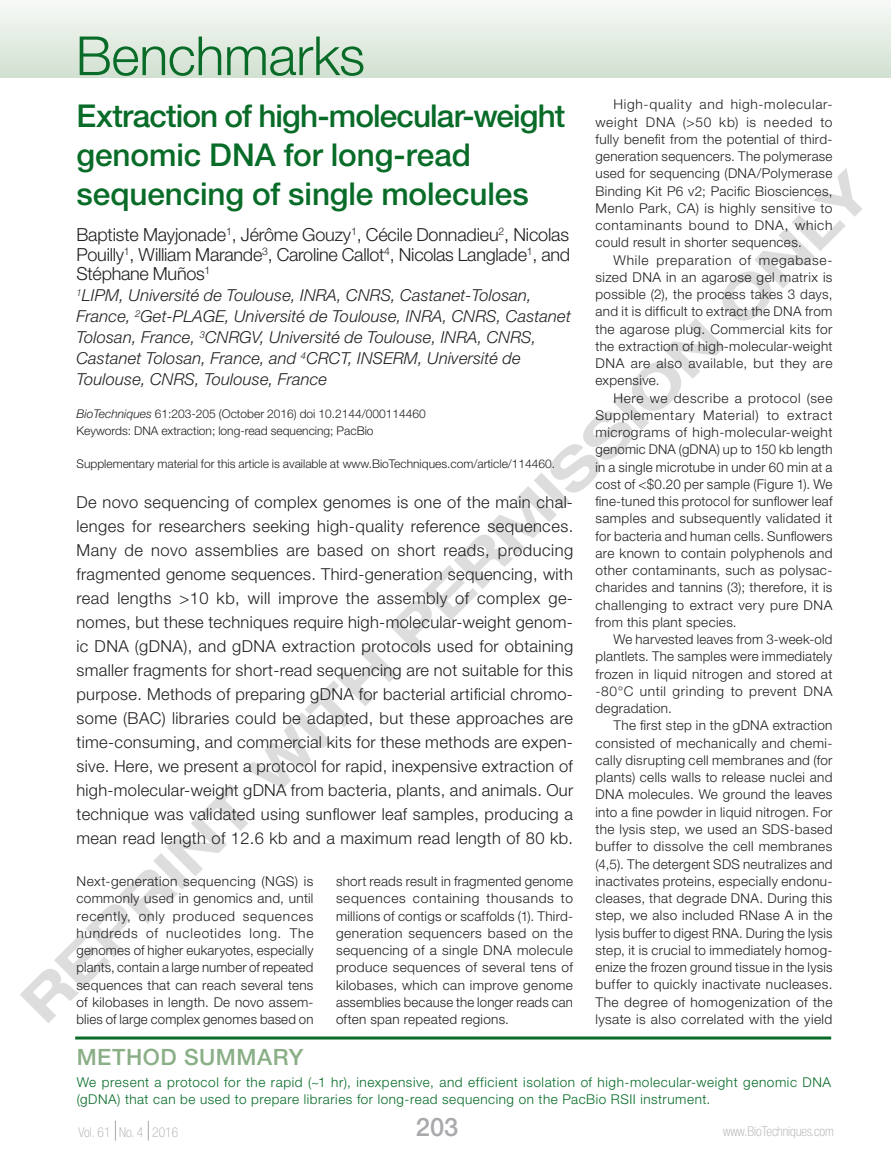
<style>
.page{position:relative;width:891px;height:1168px;background:#fff}
.page>*{position:absolute;margin:0;border:0;box-sizing:border-box;transform-origin:0 0}
.t1{font:700 expanded 57px "Helvetica Neue LT Std";color:#231f20}
.Redesign__Feature_s{font:300 54px "Helvetica Neue LT Std";letter-spacing:-.005em;color:#086c28}
.Redesign__Title{font:500 31.5px/39px "Helvetica Neue LT Std";letter-spacing:-.005em;color:#086c28}
.t2{font:500 25.5px "Helvetica Neue LT Std";color:#a8a9ad}
.Redesign__Feature_h{font:500 22.5px "Helvetica Neue LT Std";letter-spacing:.025em;color:#8aaf87}
.Redesign__Authors{font:300 18px/19.5px "Helvetica Neue LT Std";letter-spacing:-.015em;color:#231f20;text-align:justify}
.Redesign__Abstract{font:300 16.5px/24px "Helvetica Neue LT Std";letter-spacing:.02em;color:#231f20;text-align:justify}
.Redesign__Affiliati{font:italic 300 16.5px/21px "Helvetica Neue LT Std";letter-spacing:.01em;color:#231f20}
.Redesign__body_text{font:300 13.5px/17.2px "Helvetica Neue LT Std";letter-spacing:.025em;color:#231f20;text-align:justify}
.Redesign__body_text-2{font:300 13.5px/17.2px "Helvetica Neue LT Std";letter-spacing:.04em;color:#086c28}
.t3{font:100 condensed 13.5px "Helvetica Neue LT Std";color:#a8a9ad}
.Redesign__doi{font:300 12px/16.5px "Helvetica Neue LT Std";color:#231f20}
.s1{font-style:inherit}
.s2{font-style:italic}
.s3{color:#fff}
</style>
<div class="page">
<svg style="left:148px;top:1120px;width:1px;height:20px"></svg>
<svg style="left:115px;top:1120px;width:1px;height:20px"></svg>
<div style="left:0;top:0;width:891px;height:78px;background:linear-gradient(to bottom,#f7faf7,#d2e0d1)"></div>
<hr style="left:75px;top:1036px;width:756px;height:3px;background:#086c28">
<p class="Redesign__Feature_s" style="left:76px;top:23px;width:291px">Benchmarks</p>
<p class="Redesign__body_text" style="left:596px;top:96px;width:239px;text-indent:18px">High-quality and high-molecular&shy;weight DNA (&gt;50 kb) is needed to fully benefit from the potential of third&shy;generation sequencers. The polymerase used for sequencing (DNA/Polymerase Binding Kit P6 v2; Pacific Biosciences, Menlo Park, CA) is highly sensitive to contaminants bound to DNA, which could result in shorter sequences.</p>
<p class="Redesign__body_text" style="left:596px;top:251px;width:239px;text-indent:18px">While preparation of megabase&shy;sized DNA in an agarose gel matrix is possible (2), the process takes 3 days, and it is difficult to extract the DNA from the agarose plug. Commercial kits for the extraction of high-molecular-weight DNA are also available, but they are expensive.</p>
<p class="Redesign__body_text" style="left:596px;top:389px;width:239px;text-indent:18px">Here we describe a protocol (see Supplementary Material) to extract micrograms of high-molecular-weight genomic DNA (gDNA) up to 150 kb length in a single microtube in under 60 min at a cost of &lt;$0.20 per sample (Figure 1). We fine-tuned this protocol for sunflower leaf samples and subsequently validated it for bacteria and human cells. Sunflowers are known to contain polyphenols and other contaminants, such as polysac&shy;charides and tannins (3); therefore, it is challenging to extract very pure DNA from this plant species.</p>
<p class="Redesign__body_text" style="left:596px;top:630px;width:239px;text-indent:18px">We harvested leaves from 3-week-old plantlets. The samples were immediately frozen in liquid nitrogen and stored at -80°C until grinding to prevent DNA degradation.</p>
<p class="Redesign__body_text" style="left:596px;top:717px;width:239px;text-indent:18px">The first step in the gDNA extraction consisted of mechanically and chemi&shy;cally disrupting cell membranes and (for plants) cells walls to release nuclei and DNA molecules. We ground the leaves into a fine powder in liquid nitrogen. For the lysis step, we used an <span class="s1">SD</span>S-based buffer to dissolve the cell membranes (4,5). The detergent SDS neutralizes and inactivates proteins, especially endonu&shy;cleases, that degrade DNA. During this step, we also included RNase A in the lysis buffer to digest RNA. During the lysis step, it is crucial to immediately homog&shy;enize the frozen ground tissue in the lysis buffer to quickly inactivate nucleases.<br>The degree of homogenization of the lysate is also correlated with the yield</p>
<p class="Redesign__Title" style="left:76px;top:96px;width:490px">Extraction of high-molecular-weight genomic DNA for long-read sequencing of single molecules</p>
<p class="Redesign__Authors" style="left:76px;top:224px;width:495px">Baptiste Mayjonade<sup>1</sup>, Jérôme Gouzy<sup>1</sup>, Cécile Donnadieu<sup>2</sup>, Nicolas Pouilly<sup>1</sup>, William Marande<sup>3</sup>, Caroline Callot<sup>4</sup>, Nicolas Langlade<sup>1</sup>, and Stéphane Muños<sup>1</sup></p>
<p class="Redesign__Affiliati" style="left:76px;top:284px;width:496px"><sup>1</sup>LIPM, Université de Toulouse, INRA, CNRS, Castanet-Tolosan, France, <sup>2</sup>Get-PLAGE, Université de Toulouse, INRA, CNRS, Castanet Tolosan, France, <sup>3</sup>CNRGV, Université de Toulouse, INRA, CNRS, Castanet Tolosan, France, and <sup>4</sup>CRCT, INSERM, Université de Toulouse, CNRS, Toulouse, France</p>
<p class="Redesign__doi" style="left:76px;top:405px;width:351px"><span class="s2">BioTechniques</span> 61:203-205 (October 2016) doi 10.2144/000114460<br>Keywords: DNA extraction; long-read sequencing; PacBio</p>
<p class="Redesign__doi" style="left:76px;top:455px;width:480px">Supplementary material for this article is available at www.BioTechniques.com/article/114460.</p>
<p class="Redesign__Abstract" style="left:76px;top:490px;width:498px">De novo sequencing of complex genomes is one of the main chal&shy;lenges for researchers seeking high-quality reference sequences.<br>Many de novo assemblies are based on short reads, producing fragmented genome sequences. Third-generation sequencing, with read lengths &gt;10 kb, will improve the assembly of complex ge&shy;nomes, but these techniques require high-molecular-weight genom&shy;ic DNA (gDNA), and gDNA extraction protocols used for obtaining smaller fragments for short-read sequencing are not suitable for this purpose. Methods of preparing gDNA for bacterial artificial chromo&shy;some (BAC) libraries could be adapted, but these approaches are time-consuming, and commercial kits for these methods are expen&shy;sive. Here, we present a protocol for rapid, inexpensive extraction of high-molecular-weight gDNA from bacteria, plants, and animals. Our technique was validated using sunflower leaf samples, producing a mean read length of 12.6 kb and a maximum read length of 80 kb.</p>
<h1 class="t1" style="left:6px;top:986px;width:1173px;rotate:-45deg">REPRINT WITH PERMISSION ONLY</h1>
<p class="Redesign__body_text" style="left:76px;top:872px;width:239px">Next-generation sequencing (NGS) is commonly used in genomics and, until recently, only produced sequences hundreds of nucleotides long. The genomes of higher eukaryotes, especially plants, contain a large number of repeated sequences that can reach several tens of kilobases in length. De novo assem&shy;blies of large complex genomes based on</p>
<p class="Redesign__body_text" style="left:336px;top:872px;width:239px">short reads result in fragmented genome sequences containing thousands to millions of contigs or scaffolds (1). Third&shy;generation sequencers based on the sequencing of a single DNA molecule produce sequences of several tens of kilobases, which can improve genome assemblies because the longer reads can often span repeated regions.</p>
<p class="Redesign__Feature_h" style="left:77px;top:1043px;width:228px">METHOD SUMMARY</p>
<p class="Redesign__body_text-2" style="left:77px;top:1073px;width:756px">We present a protocol for the rapid (~1 hr), inexpensive, and efficient isolation of high-molecular-weight genomic DNA (gDNA) that can be used to prepare libraries for long-read sequencing on the PacBio RSII instrument.</p>
<p class="t3" style="left:78px;top:1124px;width:101px">Vol. 61 <span class="s3">|</span> No. 4 <span class="s3">|</span> 2016</p>
<p class="t2" style="left:416px;top:1111px;width:44px">203</p>
<p class="t3" style="left:723px;top:1123px;width:112px">www.BioTechniques.com</p>
</div>
